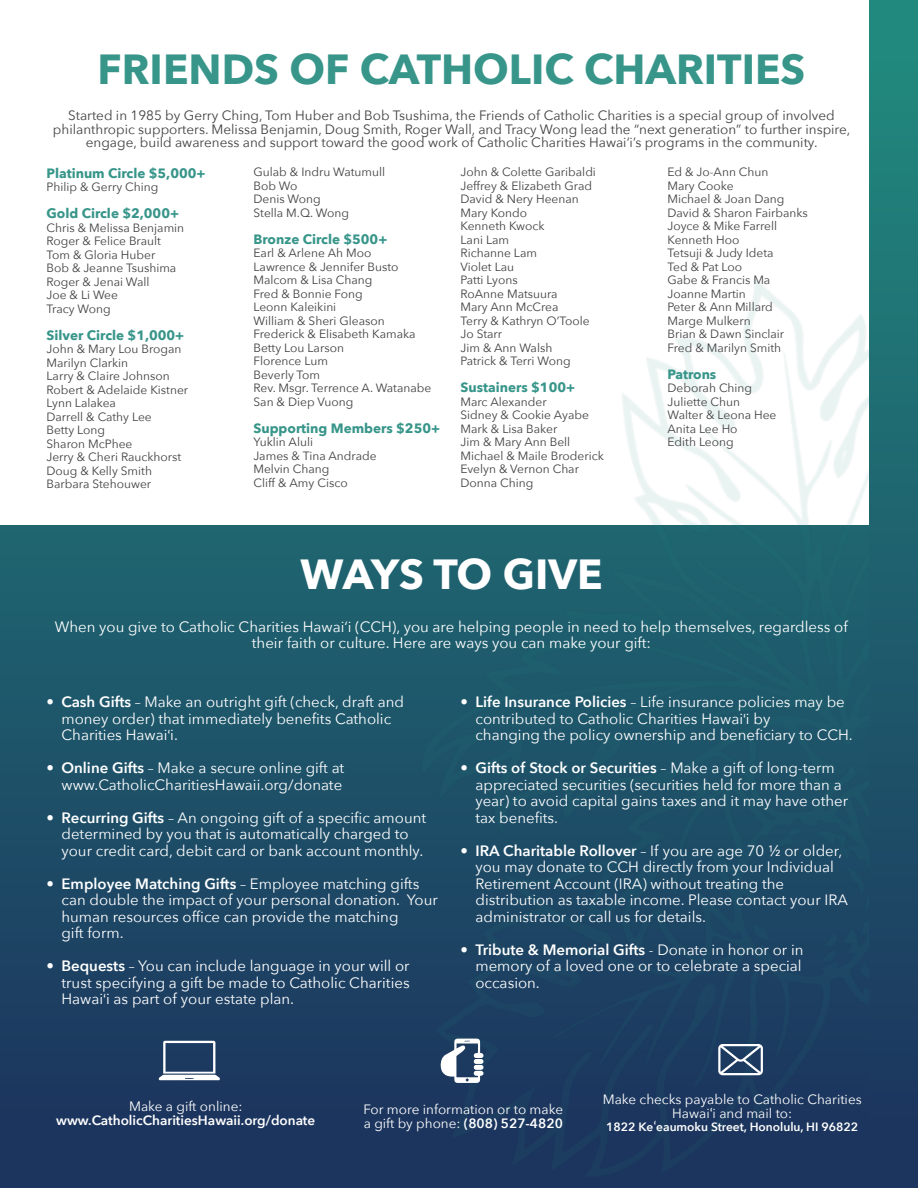
<style>
.page{position:relative;width:918px;height:1188px;background:#fff}
.page>*{position:absolute;margin:0;border:0;box-sizing:border-box;transform-origin:0 0}
.t1{font:700 42px "Avenir Next";color:#37958a}
.t2{font:700 42px "Avenir Next";color:#fff}
.t3{font:15px/16.5px "Avenir Next";color:#fff}
.t4{font:13.5px/13.5px "Avenir Next";color:#414042;text-align:center}
.t5{font:13.5px/13.5px "Avenir Next";color:#fff}
.t6{font:700 13.5px "Avenir Next";color:#37958a}
.t7{font:600 13.5px "Avenir Next";color:#fff}
.t8{font:12px/13.5px "Avenir Next";color:#414042}
.t9{font:600 12px "Avenir Next";color:#fff}
.s1{font-family:"Avenir";font-weight:800}
.s2{font-weight:600}
.s3{font-family:"Lato";font-size:13.5px}
.s4{font-family:"Lato"}
.s5{font-family:"Lato";font-weight:400;font-size:13.5px}
</style>
<div class="page">
<div style="left:0;top:526px;width:886px;height:662px;background:linear-gradient(to bottom,#1f6570,#1c315c)"></div>
<img style="left:313px;top:279px;width:556px;height:909px">
<div style="left:869px;top:0;width:49px;height:1188px;background:linear-gradient(to bottom,#218d7e,#1c315c)"></div>
<svg style="left:159px;top:1041px;width:61px;height:39px"></svg>
<svg style="left:441px;top:1039px;width:43px;height:44px"></svg>
<svg style="left:718px;top:1044px;width:45px;height:31px"></svg>
<h1 class="t1" style="left:98px;top:33px;width:709px">FRIENDS OF CATHOLIC CHARITIES</h1>
<p class="t4" style="left:53px;top:108px;width:799px">Started in 1985 by Gerry Ching, Tom Huber and Bob Tsushima, the Friends of Catholic Charities is a special group of involved philanthropic supporters. Melissa Benjamin, Doug Smith, Roger Wall, and Tracy Wong lead the “next generation” to further inspire, engage, build awareness and support toward the good work of Catholic Charities Hawai‘i’s programs in the community.</p>
<p class="t6" style="left:46px;top:161px;width:161px">Platinum Circle $5,000+</p>
<p class="t8" style="left:46px;top:180px;width:113px">Philip &amp; Gerry Ching</p>
<p class="t6" style="left:46px;top:202px;width:134px">Gold Circle $2,000+</p>
<p class="t8" style="left:46px;top:220px;width:139px">Chris &amp; Melissa Benjamin<br>Roger &amp; Felice Brault<br>Tom &amp; Gloria Huber<br>Bob &amp; Jeanne Tsushima<br>Roger &amp; Jenai Wall<br>Joe &amp; Li Wee<br>Tracy Wong</p>
<p class="t6" style="left:46px;top:323px;width:139px">Silver Circle $1,000+</p>
<p class="t8" style="left:46px;top:342px;width:143px">John &amp; Mary Lou Brogan<br>Marilyn Clarkin<br>Larry &amp; Claire Johnson<br>Robert &amp; Adelaide Kistner<br>Lynn Lalakea<br>Darrell &amp; Cathy Lee<br>Betty Long<br>Sharon McPhee<br>Jerry &amp; Cheri Rauckhorst<br>Doug &amp; Kelly Smith<br>Barbara Stehouwer</p>
<p class="t8" style="left:254px;top:165px;width:133px">Gulab &amp; Indru Watumull<br>Bob Wo<br>Denis Wong<br>Stella M.Q. Wong</p>
<p class="t6" style="left:254px;top:227px;width:135px">Bronze Circle $500+</p>
<p class="t8" style="left:254px;top:246px;width:179px">Earl &amp; Arlene Ah Moo<br>Lawrence &amp; Jennifer Busto<br>Malcom &amp; Lisa Chang<br>Fred &amp; Bonnie Fong<br>Leonn Kaleikini<br>William &amp; Sheri Gleason<br>Frederick &amp; Elisabeth Kamaka<br>Betty Lou Larson<br>Florence Lum<br>Beverly Tom<br>Rev. Msgr. Terrence A. Watanabe<br>San &amp; Diep Vuong</p>
<p class="t6" style="left:254px;top:416px;width:188px">Supporting Members $250+</p>
<p class="t8" style="left:254px;top:435px;width:125px">Yuklin Aluli<br>James &amp; Tina Andrade<br>Melvin Chang<br>Cliff &amp; Amy Cisco</p>
<p class="t8" style="left:460px;top:165px;width:137px">John &amp; Colette Garibaldi<br>Jeffrey &amp; Elizabeth Grad<br>David &amp; Nery Heenan<br>Mary Kondo<br>Kenneth Kwock<br>Lani Lam<br>Richanne Lam<br>Violet Lau<br>Patti Lyons<br>RoAnne Matsuura<br>Mary Ann McCrea<br>Terry &amp; Kathryn O’Toole<br>Jo Starr<br>Jim &amp; Ann Walsh<br>Patrick &amp; Terri Wong</p>
<p class="t6" style="left:460px;top:376px;width:116px">Sustainers $100+</p>
<p class="t8" style="left:460px;top:394px;width:145px">Marc Alexander<br>Sidney &amp; Cookie Ayabe<br>Mark &amp; Lisa Baker<br>Jim &amp; Mary Ann Bell<br>Michael &amp; Maile Broderick<br>Evelyn &amp; Vernon Char<br>Donna Ching</p>
<h1 class="t2" style="left:300px;top:538px;width:304px">WAYS TO GIVE</h1>
<p class="t8" style="left:668px;top:165px;width:142px">Ed &amp; Jo-Ann Chun<br>Mary Cooke<br>Michael &amp; Joan Dang<br>David &amp; Sharon Fairbanks<br>Joyce &amp; Mike Farrell<br>Kenneth Hoo<br>Tetsuji &amp; Judy Ideta<br>Ted &amp; Pat Loo<br>Gabe &amp; Francis Ma<br>Joanne Martin<br>Peter &amp; Ann Millard<br>Marge Mulkern<br>Brian &amp; Dawn Sinclair<br>Fred &amp; Marilyn Smith</p>
<p class="t6" style="left:668px;top:362px;width:50px">Patrons</p>
<p class="t8" style="left:668px;top:381px;width:110px">Deborah Ching<br>Juliette Chun<br>Walter &amp; Leona Hee<br>Anita Lee Ho<br>Edith Leong</p>
<p class="t3" style="left:55px;top:618px;width:794px;text-align:center">When you give to Catholic Charities Hawai‘i (CCH), you are helping people in need to help themselves, regardless of their faith or culture. Here are ways you can make your gift:</p>
<p class="t3" style="left:62px;top:693px;width:344px;text-indent:-15px"><span class="s1">•</span> <span class="s2">Cash Gifts</span> – Make an outright gift (check, draft and money order) that immediately benefits Catholic<br>Charities Hawai<span class="s3">ʻ</span>i.</p>
<p class="t3" style="left:47px;top:759px;width:299px;text-align:right"><span class="s1">•</span> <span class="s2">Online Gifts</span> – Make a secure online gift at www.CatholicCharitiesHawaii.org/donate</p>
<p class="t3" style="left:62px;top:809px;width:366px;text-indent:-15px"><span class="s1">•</span> <span class="s2">Recurring Gifts</span> – An ongoing gift of a specific amount determined by you that is automatically charged to your credit card, debit card or bank account monthly.</p>
<p class="t3" style="left:62px;top:875px;width:378px;text-indent:-15px"><span class="s1">•</span> <span class="s2">Employee Matching Gifts</span> – Employee matching gifts can double the impact of your personal donation. Your human resources office can provide the matching<br>gift form.</p>
<p class="t3" style="left:62px;top:957px;width:350px;text-align:justify;text-indent:-15px"><span class="s1">•</span> <span class="s2">Bequests</span> – You can include language in your will or trust specifying a gift be made to Catholic Charities Hawai<span class="s3">ʻ</span>i as part of your estate plan.</p>
<p class="t3" style="left:475px;top:693px;width:379px;text-indent:-15px"><span class="s1">•</span> <span class="s2">Life Insurance Policies</span> – Life insurance policies may be contributed to Catholic Charities Hawai<span class="s3">ʻ</span>i by<br>changing the policy ownership and beneficiary to CCH.</p>
<p class="t3" style="left:476px;top:759px;width:374px;text-indent:-15px"><span class="s1">•</span> <span class="s2">Gifts of Stock or Securities</span> – Make a gift of long-term appreciated securities (securities held for more than a year) to avoid capital gains taxes and it may have other tax benefits.</p>
<p class="t3" style="left:476px;top:842px;width:374px;text-indent:-15px"><span class="s1">•</span> <span class="s2">IRA Charitable Rollover</span> – If you are age 70 ½ or older, you may donate to CCH directly from your Individual Retirement Account (IRA) without treating the distribution as taxable income. Please contact your IRA administrator or call us for details.</p>
<p class="t3" style="left:476px;top:941px;width:330px;text-indent:-15px"><span class="s1">•</span> <span class="s2">Tribute &amp; Memorial Gifts</span> - Donate in honor or in memory of a loved one or to celebrate a special occasion.</p>
<p class="t5" style="left:129px;top:1099px;width:115px">Make a gift online:</p>
<p class="t7" style="left:56px;top:1109px;width:261px">www.CatholicCharitiesHawaii.org/donate</p>
<p class="t5" style="left:364px;top:1102px;width:201px">For more information or to make a gift by phone: <span class="s2">(808) 527-4820</span></p>
<p class="t5" style="left:603px;top:1092px;width:261px;text-align:center">Make checks payable to Catholic Charities<br>Hawai<span class="s4">ʻ</span>i and mail to:</p>
<p class="t9" style="left:606px;top:1117px;width:253px">1822 Ke<span class="s5">ʻ</span>eaumoku Street, Honolulu, HI 96822</p>
</div>
